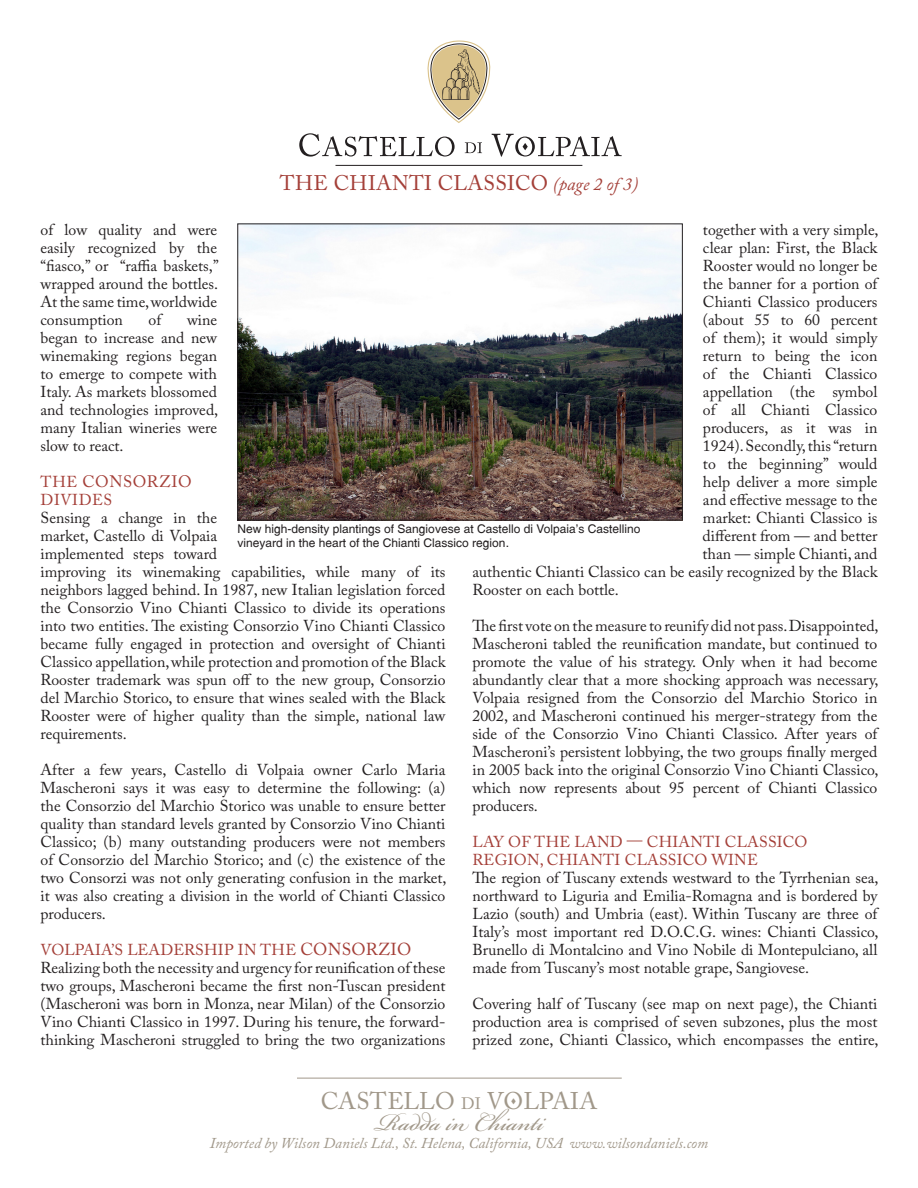
<style>
.page{position:relative;width:918px;height:1188px;background:#fff}
.page>*{position:absolute;margin:0;border:0;box-sizing:border-box;transform-origin:0 0}
.t1{font:37.5px "Bickham Script Pro";color:#a1988a}
.t2{font:24px "Adobe Caslon Pro";color:#a1988a}
.t3{font:21px "Adobe Caslon Pro";letter-spacing:.015em;color:#a43f38}
.t4{font:16.5px "Adobe Caslon Pro";letter-spacing:.04em;color:#a43f38}
.t5{font:15.75px/18px "Adobe Caslon Pro";color:#231f20;text-align:justify}
.t6{font:15.75px/18px "Adobe Caslon Pro";letter-spacing:.015em;color:#a43f38}
.t7{font:15.75px "Adobe Caslon Pro";letter-spacing:.04em;color:#a43f38}
.t8{font:italic 15px "Adobe Caslon Pro";color:#a1988a}
.t9{font:12px/13.5px "Switzerland Plain";color:#231f20}
.s1{font-style:italic;font-size:18px}
.s2{font-size:15.75px}
.s3{font-size:17.25px}
.s4{font-size:16.5px}
</style>
<div class="page">
<hr style="left:297px;top:1078px;width:325px;height:1px;background:#a1988a">
<svg style="left:299px;top:133px;width:323px;height:24px"></svg>
<svg style="left:427px;top:40px;width:64px;height:83px"></svg>
<hr style="left:336px;top:165px;width:246px;height:1px;background:#231f20">
<img style="left:239px;top:225px;width:442px;height:293px">
<div style="left:237px;top:223px;width:446px;height:297px;border:1px solid #231f20"></div>
<p class="t3" style="left:280px;top:170px;width:360px">THE CHIANTI CLASSICO <span class="s1">(page 2 of 3)</span></p>
<p class="t5" style="left:40px;top:221px;width:180px">of low quality and were easily recognized by the “fiasco,” or “raffia baskets,” wrapped around the bottles.<br>At the same time, worldwide consumption</p>
<p class="t5" style="left:703px;top:221px;width:177px">together with a very simple,</p>
<p class="t5" style="left:703px;top:239px;width:176px">clear plan: First, the Black</p>
<p class="t5" style="left:703px;top:257px;width:176px">Rooster would no longer be</p>
<p class="t5" style="left:703px;top:275px;width:176px">the banner for a portion of</p>
<p class="t5" style="left:703px;top:293px;width:176px">Chianti Classico producers</p>
<p class="t5" style="left:703px;top:311px;width:176px">(about 55 to 60 percent</p>
<p class="t5" style="left:703px;top:329px;width:176px">of them); it would simply</p>
<p class="t5" style="left:703px;top:347px;width:176px">return to being the icon</p>
<p class="t5" style="left:703px;top:365px;width:176px">of the Chianti Classico</p>
<p class="t5" style="left:703px;top:383px;width:176px">appellation (the symbol</p>
<p class="t5" style="left:703px;top:401px;width:176px">of all Chianti Classico</p>
<p class="t5" style="left:703px;top:419px;width:176px">producers, as it was in</p>
<p class="t5" style="left:703px;top:437px;width:176px">1924). Secondly, this “return</p>
<p class="t5" style="left:703px;top:455px;width:176px">to the beginning” would</p>
<p class="t5" style="left:703px;top:473px;width:176px">help deliver a more simple</p>
<p class="t5" style="left:703px;top:491px;width:176px">and effective message to the</p>
<p class="t5" style="left:703px;top:509px;width:176px">market: Chianti Classico is</p>
<p class="t5" style="left:703px;top:527px;width:176px">different from — and better</p>
<p class="t5" style="left:703px;top:545px;width:176px">than — simple Chianti, and</p>
<p class="t5" style="left:472px;top:563px;width:406px">authentic Chianti Classico can be easily recognized by the Black</p>
<p class="t5" style="left:472px;top:581px;width:148px">Rooster on each bottle.</p>
<p class="t5" style="left:472px;top:617px;width:408px">The first vote on the measure to reunify did not pass. Disappointed, Mascheroni tabled the reunification mandate, but continued to promote the value of his strategy. Only when it had become abundantly clear that a more shocking approach was necessary, Volpaia resigned from the Consorzio del Marchio Storico in 2002, and Mascheroni continued his merger-strategy from the side of the Consorzio Vino Chianti Classico. After years of Mascheroni’s persistent lobbying, the two groups finally merged in 2005 back into the original Consorzio Vino Chianti Classico, which now represents about 95 percent of Chianti Classico producers.</p>
<p class="t6" style="left:473px;top:833px;width:336px">LAY OF THE LAND — CHIANTI CLASSICO<br>REGION, CHIANTI CLASSICO WINE</p>
<p class="t5" style="left:472px;top:869px;width:408px">The region of Tuscany extends westward to the Tyrrhenian sea, northward to Liguria and Emilia-Romagna and is bordered by Lazio (south) and Umbria (east). Within Tuscany are three of Italy’s most important red D.O.C.G. wines: Chianti Classico, Brunello di Montalcino and Vino Nobile di Montepulciano, all made from Tuscany’s most notable grape, Sangiovese.</p>
<p class="t5" style="left:472px;top:995px;width:408px">Covering half of Tuscany (see map on next page), the Chianti production area is comprised of seven subzones, plus the most prized zone, Chianti Classico, which encompasses the entire,</p>
<p class="t5" style="left:149px;top:311px;width:14px">of</p>
<p class="t5" style="left:40px;top:311px;width:179px;text-indent:147px">wine began to increase and new winemaking regions began to emerge to compete with Italy. As markets blossomed and technologies improved, many Italian wineries were slow to react.</p>
<p class="t4" style="left:41px;top:472px;width:153px"><span class="s2">THE</span> CONSORZIO</p>
<p class="t7" style="left:41px;top:490px;width:73px">DIVIDES</p>
<p class="t5" style="left:40px;top:509px;width:407px;text-align:left">Sensing a change in the<br>market, Castello di Volpaia<br>implemented steps toward<br>improving its winemaking capabilities, while many of its neighbors lagged behind. In 1987, new Italian legislation forced the Consorzio Vino Chianti Classico to divide its operations into two entities. The existing Consorzio Vino Chianti Classico became fully engaged in protection and oversight of Chianti Classico appellation, while protection and promotion of the Black Rooster trademark was spun off to the new group, Consorzio del Marchio Storico, to ensure that wines sealed with the Black Rooster were of higher quality than the simple, national law requirements.</p>
<p class="t5" style="left:40px;top:761px;width:408px">After a few years, Castello di Volpaia owner Carlo Maria Mascheroni says it was easy to determine the following: (a) the Consorzio del Marchio Storico was unable to ensure better quality than standard levels granted by Consorzio Vino Chianti Classico; (b) many outstanding producers were not members of Consorzio del Marchio Storico; and (c) the existence of the two Consorzi was not only generating confusion in the market, it was also creating a division in the world of Chianti Classico producers.</p>
<p class="t6" style="left:41px;top:941px;width:372px">VOLPAIA’S LEADERSHIP IN THE <span class="s3">CONSORZIO</span></p>
<p class="t5" style="left:40px;top:959px;width:407px">Realizing both the necessity and urgency for reunification of these two groups, Mascheroni became the first non-Tuscan president (Mascheroni was born in Monza, near Milan) of the Consorzio Vino Chianti Classico in 1997. During his tenure, the forward&shy;thinking Mascheroni struggled to bring the two organizations</p>
<p class="t9" style="left:237px;top:522px;width:405px">New high-density plantings of Sangiovese at Castello di Volpaia’s Castellino vineyard in the heart of the Chianti Classico region.</p>
<p class="t2" style="left:321px;top:1087px;width:278px">CASTELLO <span class="s4">DI</span> VOLPAIA</p>
<p class="t1" style="left:375px;top:1095px;width:170px">Radda in Chianti</p>
<p class="t8" style="left:210px;top:1134px;width:500px">Imported by Wilson Daniels Ltd., St. Helena, California, USA www.wilsondaniels.com</p>
</div>
